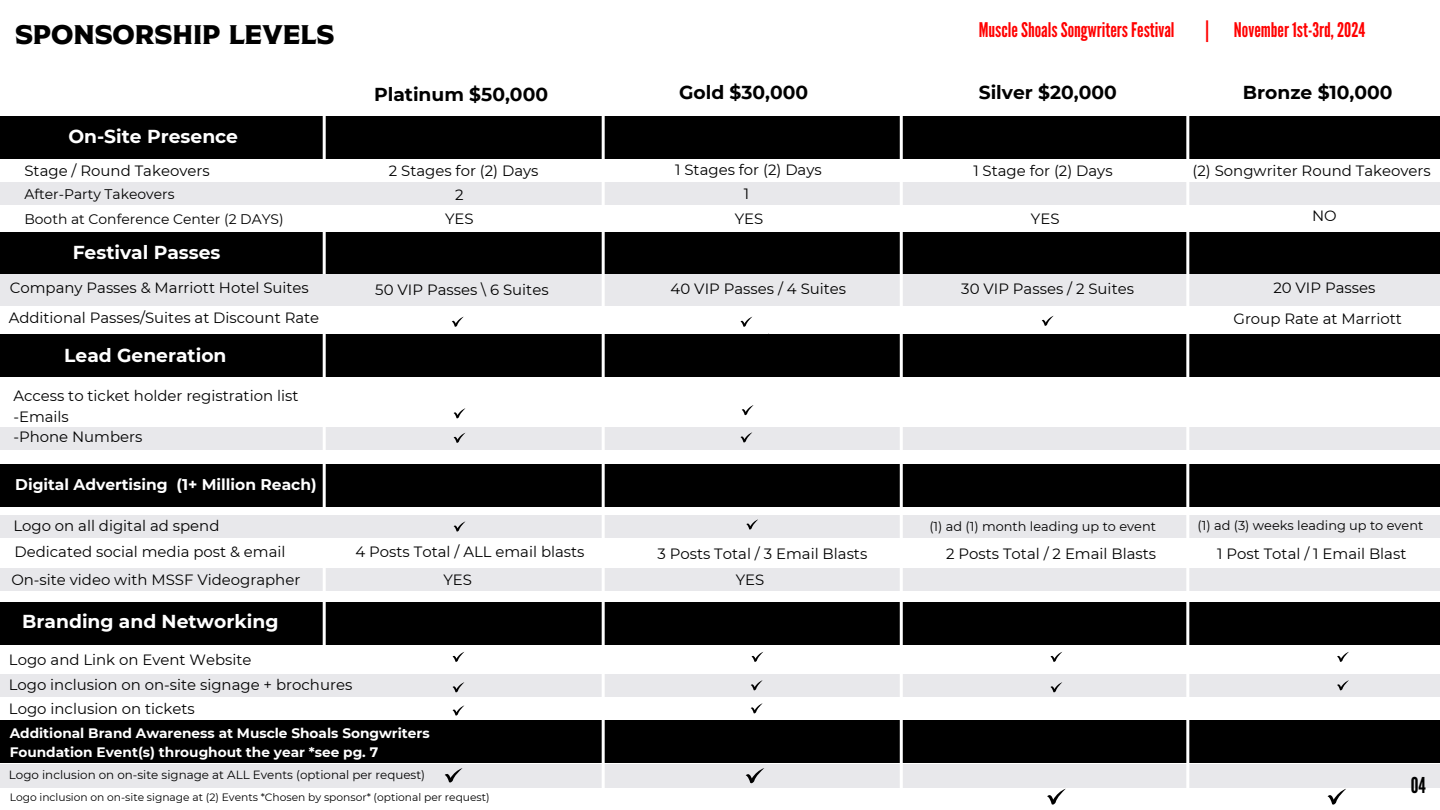
<style>
.page{position:relative;width:1440px;height:810px;background:#fff}
.page>*{position:absolute;margin:0;border:0;box-sizing:border-box;transform-origin:0 0}
.t1{font:26.9px "SS Baldwins Serif";color:#000}
.t2{font:21.8px "League Gothic";color:#000}
.t3{font:20.2px "League Gothic";color:#f00}
.t4{font:700 18.7px "Montserrat";color:#fff}
.t5{font:700 18.7px "Montserrat";color:#000}
.t6{font:700 15.5px "Montserrat";color:#fff}
.t7{font:14.9px "Montserrat";color:#000}
.t8{font:13.9px "Montserrat";color:#000}
.t9{font:700 13.7px "Montserrat";color:#fff}
.t10{font:12.9px "Montserrat";color:#000}
.t11{font:11.9px "Montserrat";color:#000}
.t12{font:10.7px "Montserrat";color:#000}
</style>
<div class="page">
<div style="left:0;top:116px;width:1440px;height:43px;background:#000"></div>
<div style="left:0;top:232px;width:1440px;height:43px;background:#000"></div>
<div style="left:0;top:334px;width:1440px;height:43px;background:#000"></div>
<div style="left:0;top:464px;width:1440px;height:43px;background:#000"></div>
<div style="left:0;top:602px;width:1440px;height:42px;background:#000"></div>
<div style="left:0;top:427px;width:1440px;height:23px;background:#e8e8eb"></div>
<div style="left:0;top:569px;width:1440px;height:22px;background:#e8e8eb"></div>
<hr style="left:323px;top:0;width:3px;height:795px;background:#fff">
<div style="left:0;top:183px;width:1440px;height:22px;background:#e8e8eb"></div>
<div style="left:0;top:275px;width:1440px;height:31px;background:#e8e8eb"></div>
<svg style="left:452px;top:317px;width:12px;height:10px"></svg>
<svg style="left:740px;top:317px;width:12px;height:10px"></svg>
<svg style="left:454px;top:408px;width:12px;height:11px"></svg>
<svg style="left:454px;top:433px;width:11px;height:10px"></svg>
<svg style="left:742px;top:405px;width:12px;height:11px"></svg>
<svg style="left:740px;top:432px;width:12px;height:11px"></svg>
<div style="left:0;top:516px;width:1440px;height:22px;background:#e8e8eb"></div>
<svg style="left:454px;top:521px;width:12px;height:11px"></svg>
<svg style="left:746px;top:519px;width:12px;height:11px"></svg>
<div style="left:0;top:674px;width:1440px;height:22px;background:#e8e8eb"></div>
<div style="left:0;top:764px;width:1440px;height:24px;background:#e8e8eb"></div>
<div style="left:0;top:720px;width:1440px;height:43px;background:#000"></div>
<hr style="left:900px;top:23px;width:3px;height:787px;background:#fff">
<hr style="left:602px;top:0;width:3px;height:810px;background:#fff">
<svg style="left:452px;top:652px;width:12px;height:10px"></svg>
<svg style="left:751px;top:652px;width:12px;height:10px"></svg>
<svg style="left:1050px;top:652px;width:12px;height:10px"></svg>
<svg style="left:1337px;top:652px;width:12px;height:10px"></svg>
<svg style="left:452px;top:682px;width:12px;height:11px"></svg>
<svg style="left:751px;top:680px;width:12px;height:11px"></svg>
<svg style="left:452px;top:705px;width:12px;height:11px"></svg>
<svg style="left:751px;top:703px;width:12px;height:11px"></svg>
<svg style="left:1050px;top:682px;width:12px;height:11px"></svg>
<svg style="left:1337px;top:680px;width:12px;height:11px"></svg>
<svg style="left:445px;top:768px;width:18px;height:15px"></svg>
<svg style="left:746px;top:768px;width:18px;height:16px"></svg>
<svg style="left:1047px;top:789px;width:19px;height:16px"></svg>
<svg style="left:1328px;top:789px;width:18px;height:16px"></svg>
<hr style="left:1186px;top:23px;width:3px;height:787px;background:#fff">
<svg style="left:1042px;top:316px;width:12px;height:10px"></svg>
<p class="t1" style="left:15px;top:23px;width:321px">SPONSORSHIP LEVELS</p>
<p class="t3" style="left:979px;top:18px;width:197px">MuscleShoalsSongwritersFestival</p>
<p class="t3" style="left:1206px;top:18px;width:161px">| November 1st-3rd,2024</p>
<p class="t5" style="left:374px;top:83px;width:176px">Platinum $50,000</p>
<p class="t5" style="left:679px;top:81px;width:131px">Gold $30,000</p>
<p class="t5" style="left:1243px;top:81px;width:151px">Bronze $10,000</p>
<p class="t5" style="left:979px;top:81px;width:140px">Silver $20,000</p>
<p class="t4" style="left:68px;top:125px;width:171px">On-Site Presence</p>
<p class="t7" style="left:24px;top:162px;width:187px">Stage / Round Takeovers</p>
<p class="t7" style="left:389px;top:162px;width:151px">2 Stages for (2) Days</p>
<p class="t7" style="left:675px;top:161px;width:148px">1 Stages for (2) Days</p>
<p class="t7" style="left:973px;top:162px;width:141px">1 Stage for (2) Days</p>
<p class="t7" style="left:1193px;top:161px;width:240px">(2) Songwriter Round Takeovers</p>
<p class="t8" style="left:24px;top:185px;width:152px">After-Party Takeovers</p>
<p class="t7" style="left:455px;top:186px;width:10px">2</p>
<p class="t7" style="left:744px;top:185px;width:7px">1</p>
<p class="t8" style="left:24px;top:210px;width:261px">Booth at Conference Center (2 DAYS)</p>
<p class="t7" style="left:445px;top:209px;width:30px">YES</p>
<p class="t7" style="left:735px;top:210px;width:30px">YES</p>
<p class="t7" style="left:1031px;top:210px;width:30px">YES</p>
<p class="t7" style="left:1312px;top:206px;width:26px">NO</p>
<p class="t4" style="left:73px;top:241px;width:149px">Festival Passes</p>
<p class="t7" style="left:10px;top:279px;width:301px">Company Passes &amp; Marriott Hotel Suites</p>
<p class="t7" style="left:9px;top:309px;width:312px">Additional Passes/Suites at Discount Rate</p>
<p class="t4" style="left:64px;top:343px;width:164px">Lead Generation</p>
<p class="t7" style="left:375px;top:281px;width:175px">50 VIP Passes \ 6 Suites</p>
<p class="t7" style="left:671px;top:280px;width:177px">40 VIP Passes / 4 Suites</p>
<p class="t7" style="left:961px;top:280px;width:174px">30 VIP Passes / 2 Suites</p>
<p class="t7" style="left:1273px;top:279px;width:104px">20 VIP Passes</p>
<p class="t7" style="left:1233px;top:310px;width:170px">Group Rate at Marriott</p>
<p class="t7" style="left:13px;top:387px;width:287px">Access to ticket holder registration list</p>
<p class="t7" style="left:13px;top:407px;width:57px">-Emails</p>
<p class="t7" style="left:13px;top:428px;width:131px">-Phone Numbers</p>
<p class="t6" style="left:15px;top:475px;width:303px">Digital Advertising (1+ Million Reach)</p>
<p class="t7" style="left:13px;top:517px;width:208px">Logo on all digital ad spend</p>
<p class="t7" style="left:14px;top:543px;width:273px">Dedicated social media post &amp; email</p>
<p class="t7" style="left:356px;top:543px;width:231px">4 Posts Total / ALL email blasts</p>
<p class="t7" style="left:657px;top:544px;width:211px">3 Posts Total / 3 Email Blasts</p>
<p class="t7" style="left:946px;top:544px;width:211px">2 Posts Total / 2 Email Blasts</p>
<p class="t7" style="left:1217px;top:544px;width:191px">1 Post Total / 1 Email Blast</p>
<p class="t7" style="left:11px;top:571px;width:290px">On-site video with MSSF Videographer</p>
<p class="t7" style="left:443px;top:571px;width:30px">YES</p>
<p class="t7" style="left:736px;top:571px;width:30px">YES</p>
<p class="t4" style="left:22px;top:610px;width:258px">Branding and Networking</p>
<p class="t10" style="left:929px;top:518px;width:228px">(1) ad (1) month leading up to event</p>
<p class="t10" style="left:1198px;top:517px;width:227px">(1) ad (3) weeks leading up to event</p>
<p class="t7" style="left:9px;top:651px;width:244px">Logo and Link on Event Website</p>
<p class="t7" style="left:9px;top:700px;width:187px">Logo inclusion on tickets</p>
<p class="t7" style="left:9px;top:676px;width:345px">Logo inclusion on on-site signage + brochures</p>
<p class="t9" style="left:10px;top:725px;width:421px">Additional Brand Awareness at Muscle Shoals Songwriters</p>
<p class="t9" style="left:10px;top:744px;width:370px">Foundation Event(s) throughout the year *see pg. 7</p>
<p class="t11" style="left:9px;top:767px;width:418px">Logo inclusion on on-site signage at ALL Events (optional per request)</p>
<p class="t12" style="left:10px;top:790px;width:481px">Logo inclusion on on-site signage at (2) Events *Chosen by sponsor* (optional per request)</p>
<p class="t2" style="left:1411px;top:773px;width:17px">04</p>
</div>
